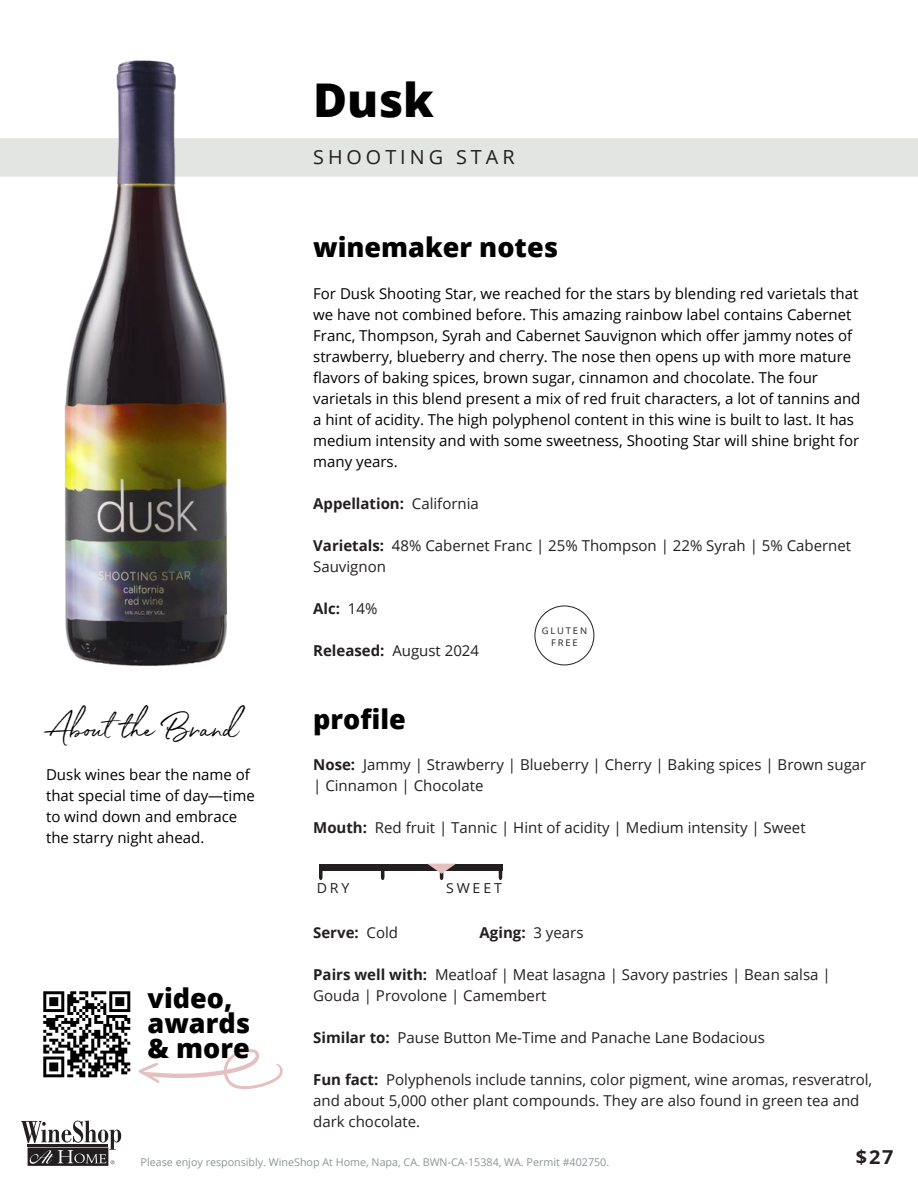
<style>
.page{position:relative;width:918px;height:1188px;background:#fff}
.page>*{position:absolute;margin:0;border:0;box-sizing:border-box;transform-origin:0 0}
.t1{font:800 46.5px "Open Sans";color:#000}
.t2{font:37.65px "White Oleander";color:#000}
.t3{font:800 27px/25px "Open Sans";color:#000}
.t4{font:19.35px "Open Sans";letter-spacing:.2em;color:#231f20}
.t5{font:700 19.2px "Open Sans";color:#231f20}
.t6{font:15px/21px "Open Sans";color:#000}
.t7{font:15px/21px "Open Sans";color:#231f20}
.t8{font:700 15px "Open Sans";color:#231f20}
.t9{font:13.8px "Open Sans";letter-spacing:.2em;color:#231f20}
.t10{font:10.65px "Open Sans";color:#8e9496}
.t11{font:9.15px/11.2px "Open Sans";letter-spacing:.2em;color:#231f20;text-align:center}
.s1{font-weight:400}
.s2{font-weight:700}
</style>
<div class="page">
<div style="left:0;top:138px;width:918px;height:39px;background:#e3e5e3"></div>
<img style="left:16px;top:60px;width:257px;height:606px">
<svg style="left:21px;top:1121px;width:100px;height:45px"></svg>
<hr style="left:28px;top:1144px;width:80px;height:2px;background:#231f20">
<svg style="left:138px;top:1049px;width:145px;height:40px"></svg>
<svg style="left:499px;top:871px;width:3px;height:9px"></svg>
<svg style="left:381px;top:871px;width:3px;height:9px"></svg>
<svg style="left:319px;top:871px;width:4px;height:9px"></svg>
<div style="left:319px;top:864px;width:183px;height:7px;background:#231f20"></div>
<svg style="left:428px;top:864px;width:28px;height:16px"></svg>
<div style="left:534px;top:605px;width:60px;height:60px;border:1px solid #231f20;border-radius:50%"></div>
<img style="left:43px;top:991px;width:88px;height:87px">
<h1 class="t1" style="left:313px;top:65px;width:122px">Dusk</h1>
<p class="t4" style="left:313px;top:144px;width:203px">SHOOTING STAR</p>
<h3 class="t3" style="left:313px;top:234px;width:246px">winemaker notes</h3>
<h2 class="t2" style="left:46px;top:701px;width:193px">About the Brand</h2>
<p class="t6" style="left:46px;top:764px;width:210px">Dusk wines bear the name of that special time of day—time to wind down and embrace the starry night ahead.</p>
<h3 class="t3" style="left:148px;top:984px;width:104px">video, awards &amp; more</h3>
<p class="t6" style="left:313px;top:282px;width:549px">For Dusk Shooting Star, we reached for the stars by blending red varietals that we have not combined before. This amazing rainbow label contains Cabernet Franc, Thompson, Syrah and Cabernet Sauvignon which offer jammy notes of strawberry, blueberry and cherry. The nose then opens up with more mature flavors of baking spices, brown sugar, cinnamon and chocolate. The four varietals in this blend present a mix of red fruit characters, a lot of tannins and a hint of acidity. The high polyphenol content in this wine is built to last. It has medium intensity and with some sweetness, Shooting Star will shine bright for many years.</p>
<p class="t8" style="left:313px;top:493px;width:167px">Appellation: <span class="s1">California</span></p>
<p class="t7" style="left:313px;top:534px;width:539px"><span class="s2">Varietals:</span> 48% Cabernet Franc | 25% Thompson | 22% Syrah | 5% Cabernet<br>Sauvignon</p>
<p class="t8" style="left:313px;top:598px;width:66px">Alc: <span class="s1">14%</span></p>
<p class="t7" style="left:313px;top:639px;width:167px"><span class="s2">Released:</span> August 2024</p>
<p class="t11" style="left:542px;top:625px;width:47px">GLUTEN<br>FREE</p>
<h3 class="t3" style="left:313px;top:705px;width:94px">profile</h3>
<p class="t7" style="left:313px;top:754px;width:555px"><span class="s2">Nose:</span> Jammy | Strawberry | Blueberry | Cherry | Baking spices | Brown sugar | Cinnamon | Chocolate</p>
<p class="t7" style="left:313px;top:817px;width:494px"><span class="s2">Mouth:</span> Red fruit | Tannic | Hint of acidity | Medium intensity | Sweet</p>
<p class="t9" style="left:317px;top:879px;width:34px">DRY</p>
<p class="t9" style="left:446px;top:879px;width:57px">SWEET</p>
<p class="t8" style="left:313px;top:922px;width:86px">Serve: <span class="s1">Cold</span></p>
<p class="t8" style="left:480px;top:922px;width:105px">Aging: <span class="s1">3 years</span></p>
<p class="t7" style="left:313px;top:964px;width:519px"><span class="s2">Pairs well with:</span> Meatloaf | Meat lasagna | Savory pastries | Bean salsa |<br>Gouda | Provolone | Camembert</p>
<p class="t7" style="left:313px;top:1027px;width:453px"><span class="s2">Similar to:</span> Pause Button Me-Time and Panache Lane Bodacious</p>
<p class="t7" style="left:313px;top:1069px;width:561px"><span class="s2">Fun fact:</span> Polyphenols include tannins, color pigment, wine aromas, resveratrol, and about 5,000 other plant compounds. They are also found in green tea and dark chocolate.</p>
<p class="t10" style="left:141px;top:1154px;width:470px">Please enjoy responsibly. WineShop At Home, Napa, CA. BWN-CA-15384, WA. Permit #402750.</p>
<p class="t5" style="left:856px;top:1144px;width:39px">$27</p>
</div>
